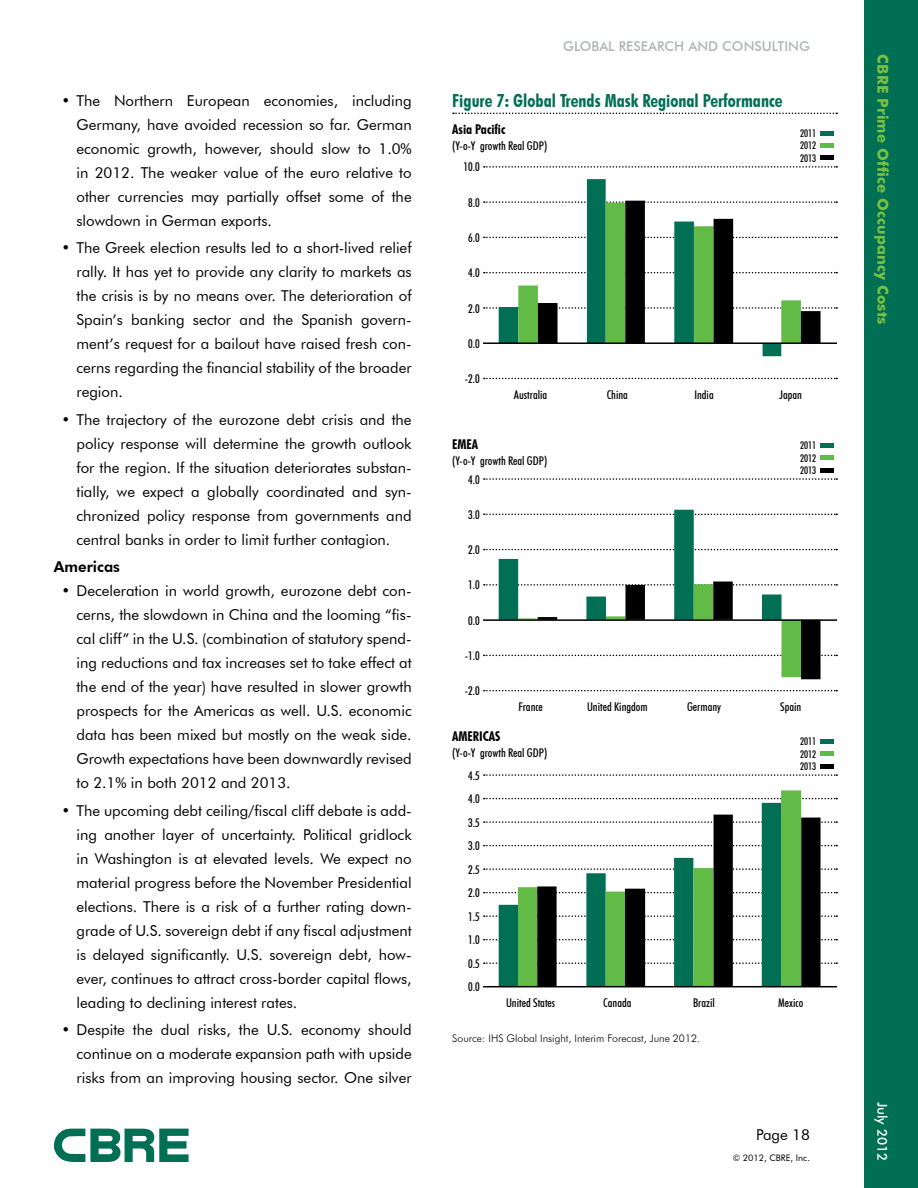
<style>
.page{position:relative;width:918px;height:1188px;background:#fff}
.page>*{position:absolute;margin:0;border:0;box-sizing:border-box;transform-origin:0 0}
.t1{font:700 condensed 18px "Futura BT";color:#006f53}
.t2{font:15px/24px "Futura BT";color:#000;text-align:justify}
.t3{font:700 15px "Futura BT";letter-spacing:.015em;color:#7ac143}
.t4{font:800 15px "Futura BT";color:#000}
.t5{font:500 13.5px "Futura BT";color:#b1b4b6}
.t6{font:700 condensed 13.5px "Futura BT";color:#000}
.t7{font:500 13.5px "Futura BT";color:#fff}
.t8{font:500 condensed 12px/23px "Futura BT";color:#000}
.t9{font:300 10.5px "Futura BT";color:#000}
.t10{font:500 condensed 10.5px/12.3px "Futura BT";color:#000;text-align:justify}
.t11{font:9px "Futura BT";color:#000}
</style>
<div class="page">
<div style="left:864px;top:0;width:54px;height:1188px;background:#006f53"></div>
<svg style="left:54px;top:1129px;width:135px;height:33px"></svg>
<hr style="left:821px;top:131px;width:13px;height:4px;background:#006f53">
<div style="left:821px;top:143px;width:13px;height:5px;background:#62bb46"></div>
<hr style="left:821px;top:156px;width:13px;height:4px;background:#000">
<svg style="left:453px;top:113px;width:384px;height:1px"></svg>
<svg style="left:484px;top:166px;width:353px;height:2px"></svg>
<svg style="left:484px;top:378px;width:353px;height:1px"></svg>
<svg style="left:586px;top:179px;width:195px;height:177px"></svg>
<svg style="left:484px;top:201px;width:353px;height:142px"></svg>
<hr style="left:484px;top:342px;width:352px;height:2px;background:#000">
<div style="left:821px;top:443px;width:13px;height:5px;background:#006f53"></div>
<hr style="left:821px;top:456px;width:13px;height:4px;background:#62bb46">
<hr style="left:821px;top:468px;width:13px;height:4px;background:#000">
<svg style="left:484px;top:478px;width:353px;height:2px"></svg>
<svg style="left:484px;top:690px;width:353px;height:1px"></svg>
<svg style="left:484px;top:510px;width:353px;height:169px"></svg>
<hr style="left:484px;top:619px;width:352px;height:2px;background:#000">
<svg style="left:484px;top:774px;width:353px;height:2px"></svg>
<svg style="left:484px;top:798px;width:353px;height:1px"></svg>
<svg style="left:484px;top:845px;width:353px;height:1px"></svg>
<svg style="left:484px;top:892px;width:353px;height:1px"></svg>
<svg style="left:484px;top:939px;width:353px;height:1px"></svg>
<svg style="left:484px;top:962px;width:353px;height:2px"></svg>
<svg style="left:484px;top:915px;width:353px;height:2px"></svg>
<svg style="left:484px;top:868px;width:353px;height:2px"></svg>
<svg style="left:484px;top:821px;width:353px;height:2px"></svg>
<div style="left:821px;top:739px;width:13px;height:5px;background:#006f53"></div>
<hr style="left:821px;top:752px;width:13px;height:4px;background:#62bb46">
<hr style="left:821px;top:764px;width:13px;height:4px;background:#000">
<svg style="left:499px;top:821px;width:19px;height:165px"></svg>
<svg style="left:518px;top:790px;width:283px;height:196px"></svg>
<svg style="left:537px;top:815px;width:284px;height:171px"></svg>
<hr style="left:484px;top:986px;width:352px;height:1px;background:#000">
<p class="t2" style="left:76px;top:88px;width:337px;text-indent:-15px">• The Northern European economies, including Germany, have avoided recession so far. German economic growth, however, should slow to 1.0% in 2012. The weaker value of the euro relative to other currencies may partially offset some of the slowdown in German exports.</p>
<p class="t2" style="left:76px;top:236px;width:337px;text-indent:-15px">• The Greek election results led to a short-lived relief rally. It has yet to provide any clarity to markets as the crisis is by no means over. The deterioration of Spain’s banking sector and the Spanish govern&shy;ment’s request for a bailout have raised fresh con&shy;cerns regarding the financial stability of the broader region.</p>
<p class="t2" style="left:76px;top:407px;width:337px;text-indent:-15px">• The trajectory of the eurozone debt crisis and the policy response will determine the growth outlook for the region. If the situation deteriorates substan&shy;tially, we expect a globally coordinated and syn&shy;chronized policy response from governments and central banks in order to limit further contagion.</p>
<p class="t4" style="left:54px;top:558px;width:68px">Americas</p>
<p class="t2" style="left:76px;top:579px;width:337px;text-indent:-15px">• Deceleration in world growth, eurozone debt con&shy;cerns, the slowdown in China and the looming “fis&shy;cal cliff” in the U.S. (combination of statutory spend&shy;ing reductions and tax increases set to take effect at the end of the year) have resulted in slower growth prospects for the Americas as well. U.S. economic data has been mixed but mostly on the weak side.<br>Growth expectations have been downwardly revised to 2.1% in both 2012 and 2013.</p>
<p class="t2" style="left:76px;top:798px;width:337px;text-indent:-15px">• The upcoming debt ceiling/fiscal cliff debate is add&shy;ing another layer of uncertainty. Political gridlock in Washington is at elevated levels. We expect no material progress before the November Presidential elections. There is a risk of a further rating down&shy;grade of U.S. sovereign debt if any fiscal adjustment is delayed significantly. U.S. sovereign debt, how&shy;ever, continues to attract cross-border capital flows, leading to declining interest rates.</p>
<p class="t2" style="left:76px;top:1018px;width:337px;text-indent:-15px">• Despite the dual risks, the U.S. economy should continue on a moderate expansion path with upside risks from an improving housing sector. One silver</p>
<p class="t5" style="left:563px;top:38px;width:247px">GLOBAL RESEARCH AND CONSULTING</p>
<p class="t1" style="left:452px;top:90px;width:332px">Figure 7: Global Trends Mask Regional Performance</p>
<p class="t6" style="left:452px;top:121px;width:55px">Asia Pacific</p>
<p class="t8" style="left:452px;top:134px;width:97px">(Y-o-Y growth Real GDP)</p>
<p class="t8" style="left:464px;top:156px;width:18px">10.0</p>
<p class="t8" style="left:468px;top:191px;width:13px">8.0</p>
<p class="t8" style="left:468px;top:226px;width:13px">6.0</p>
<p class="t8" style="left:468px;top:261px;width:13px">4.0</p>
<p class="t8" style="left:468px;top:297px;width:13px">2.0</p>
<p class="t8" style="left:468px;top:332px;width:13px">0.0</p>
<p class="t8" style="left:465px;top:367px;width:16px">-2.0</p>
<p class="t10" style="left:800px;top:127px;width:18px">2011<br>2012<br>2013</p>
<p class="t8" style="left:514px;top:383px;width:35px">Australia</p>
<p class="t8" style="left:607px;top:383px;width:23px">China</p>
<p class="t8" style="left:694px;top:383px;width:21px">India</p>
<p class="t8" style="left:780px;top:383px;width:24px">Japan</p>
<p class="t6" style="left:452px;top:436px;width:27px">EMEA</p>
<p class="t8" style="left:468px;top:451px;width:81px;line-height:18.8px;text-indent:-16px">(Y-o-Y growth Real GDP)<br>4.0</p>
<p class="t8" style="left:468px;top:503px;width:13px">3.0</p>
<p class="t8" style="left:468px;top:538px;width:13px">2.0</p>
<p class="t8" style="left:468px;top:574px;width:13px">1.0</p>
<p class="t8" style="left:468px;top:609px;width:13px">0.0</p>
<p class="t8" style="left:465px;top:644px;width:16px">-1.0</p>
<p class="t8" style="left:465px;top:679px;width:16px">-2.0</p>
<p class="t10" style="left:800px;top:439px;width:18px">2011<br>2012<br>2013</p>
<p class="t8" style="left:518px;top:695px;width:26px">France</p>
<p class="t8" style="left:587px;top:695px;width:62px">United Kingdom</p>
<p class="t8" style="left:687px;top:695px;width:36px">Germany</p>
<p class="t8" style="left:780px;top:695px;width:23px">Spain</p>
<p class="t6" style="left:452px;top:728px;width:50px">AMERICAS</p>
<p class="t8" style="left:468px;top:741px;width:81px;text-indent:-16px">(Y-o-Y growth Real GDP)<br>4.5<br>4.0</p>
<p class="t8" style="left:468px;top:834px;width:13px">3.0</p>
<p class="t8" style="left:468px;top:881px;width:13px">2.0</p>
<p class="t8" style="left:468px;top:928px;width:13px">1.0</p>
<p class="t8" style="left:468px;top:975px;width:13px">0.0</p>
<p class="t8" style="left:468px;top:811px;width:13px">3.5</p>
<p class="t8" style="left:468px;top:858px;width:13px">2.5</p>
<p class="t8" style="left:468px;top:905px;width:13px">1.5</p>
<p class="t8" style="left:468px;top:952px;width:13px">0.5</p>
<p class="t10" style="left:800px;top:735px;width:18px">2011<br>2012<br>2013</p>
<p class="t8" style="left:506px;top:992px;width:51px">United States</p>
<p class="t8" style="left:603px;top:992px;width:30px">Canada</p>
<p class="t8" style="left:693px;top:992px;width:23px">Brazil</p>
<p class="t8" style="left:778px;top:992px;width:27px">Mexico</p>
<p class="t9" style="left:452px;top:1032px;width:249px">Source: IHS Global Insight, Interim Forecast, June 2012.</p>
<p class="t2" style="left:756px;top:1123px;width:55px">Page 18</p>
<p class="t11" style="left:733px;top:1153px;width:79px">© 2012, CBRE, Inc.</p>
<p class="t3" style="left:892px;top:54px;width:272px;rotate:90deg">CBRE Prime Office Occupancy Costs</p>
<p class="t7" style="left:891px;top:1102px;width:61px;rotate:90deg">JULY 2012</p>
</div>
